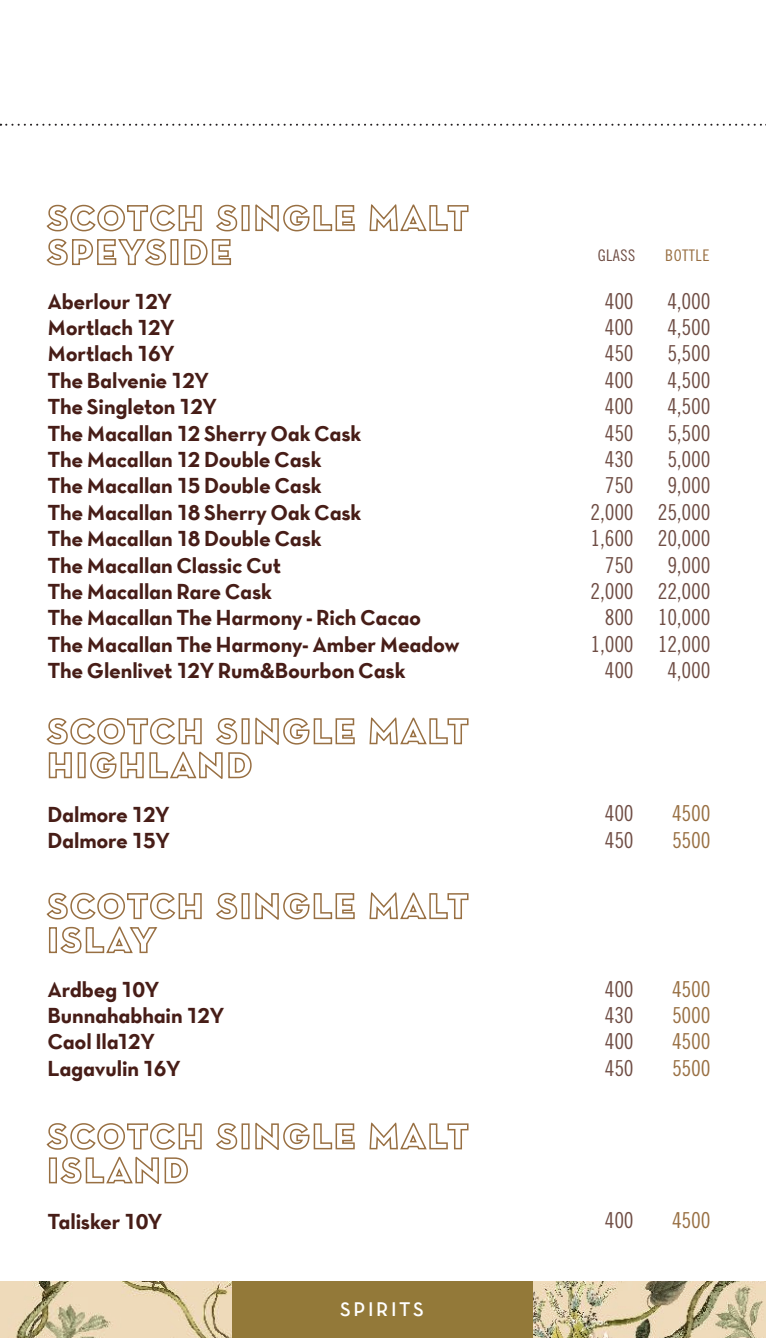
<style>
.page{position:relative;width:766px;height:1338px;background:#fff}
.page>*{position:absolute;margin:0;border:0;box-sizing:border-box;transform-origin:0 0}
.t1{font:22px/26.4px "Neutra Text TF Bold Alt";letter-spacing:-.01em;color:#471d17}
.t2{font:22px/26.4px "Trade Gothic LT Std Cn 18";letter-spacing:-.01em;color:#6f4d44;text-align:right}
.t3{font:22px/26.4px "Trade Gothic LT Std Cn 18";letter-spacing:-.01em;color:#986f42}
.t4{font:20px "Neutra Text Demi SC";letter-spacing:.13em;color:#fff}
.t5{font:16px "Trade Gothic LT Std Cn 18";letter-spacing:.03em;color:#986f42}
.t6{font:16px "Trade Gothic LT Std Cn 18";letter-spacing:.03em;color:#6f4d44}
</style>
<div class="page">
<img style="left:533px;top:1281px;width:232px;height:57px">
<svg style="left:0;top:1281px;width:233px;height:57px;fill:#eedaba"></svg>
<div style="left:233px;top:1281px;width:300px;height:57px;background:#937939"></div>
<svg style="left:46px;top:204px;width:156px;height:28px"></svg>
<svg style="left:216px;top:204px;width:22px;height:28px"></svg>
<div style="left:241px;top:205px;width:8px;height:26px;border:2px solid #986f42"></div>
<svg style="left:255px;top:204px;width:100px;height:28px"></svg>
<svg style="left:369px;top:204px;width:100px;height:28px"></svg>
<svg style="left:46px;top:238px;width:121px;height:28px"></svg>
<div style="left:170px;top:239px;width:8px;height:26px;border:2px solid #986f42"></div>
<svg style="left:184px;top:239px;width:48px;height:27px"></svg>
<svg style="left:369px;top:717px;width:100px;height:28px"></svg>
<svg style="left:46px;top:717px;width:309px;height:62px"></svg>
<svg style="left:46px;top:892px;width:156px;height:28px"></svg>
<svg style="left:216px;top:892px;width:22px;height:28px"></svg>
<div style="left:241px;top:893px;width:8px;height:26px;border:2px solid #986f42"></div>
<svg style="left:255px;top:892px;width:100px;height:28px"></svg>
<svg style="left:369px;top:892px;width:100px;height:28px"></svg>
<div style="left:49px;top:927px;width:8px;height:26px;border:2px solid #986f42"></div>
<svg style="left:60px;top:926px;width:98px;height:28px"></svg>
<svg style="left:216px;top:1123px;width:22px;height:27px"></svg>
<div style="left:241px;top:1123px;width:8px;height:26px;border:2px solid #986f42"></div>
<svg style="left:255px;top:1122px;width:100px;height:28px"></svg>
<svg style="left:369px;top:1122px;width:100px;height:28px"></svg>
<svg style="left:46px;top:1123px;width:156px;height:61px"></svg>
<svg style="left:0;top:124px;width:766px;height:2px"></svg>
<p class="t1" style="left:47px;top:287px;width:413px">Aberlour 12Y<br>Mortlach 12Y<br>Mortlach 16Y<br>The Balvenie 12Y<br>The Singleton 12Y<br>The Macallan 12 Sherry Oak Cask<br>The Macallan 12 Double Cask<br>The Macallan 15 Double Cask<br>The Macallan 18 Sherry Oak Cask<br>The Macallan 18 Double Cask<br>The Macallan Classic Cut<br>The Macallan Rare Cask<br>The Macallan The Harmony - Rich Cacao<br>The Macallan The Harmony- Amber Meadow<br>The Glenlivet 12Y Rum&amp;Bourbon Cask</p>
<p class="t1" style="left:47px;top:801px;width:124px">Dalmore 12Y<br>Dalmore 15Y</p>
<p class="t1" style="left:47px;top:975px;width:178px">Ardbeg 10Y<br>Bunnahabhain 12Y<br>Caol Ila12Y<br>Lagavulin 16Y</p>
<p class="t1" style="left:47px;top:1208px;width:117px">Talisker 10Y</p>
<p class="t4" style="left:340px;top:1297px;width:85px">SPIRITS</p>
<p class="t6" style="left:597px;top:246px;width:39px">GLASS</p>
<p class="t5" style="left:665px;top:246px;width:46px">BOTTLE</p>
<p class="t2" style="left:590px;top:287px;width:45px">400<br>400<br>450<br>400<br>400<br>450<br>430<br>750<br>2,000<br>1,600<br>750<br>2,000<br>800<br>1,000<br>400</p>
<p class="t2" style="left:657px;top:287px;width:54px;text-align:center">4,000<br>4,500<br>5,500<br>4,500<br>4,500<br>5,500<br>5,000<br>9,000<br>25,000<br>20,000<br>9,000<br>22,000<br>10,000<br>12,000<br>4,000</p>
<p class="t2" style="left:604px;top:800px;width:30px;text-align:left">400<br>450</p>
<p class="t3" style="left:671px;top:800px;width:40px">4500<br>5500</p>
<p class="t2" style="left:604px;top:975px;width:30px;text-align:justify">400<br>430<br>400<br>450</p>
<p class="t3" style="left:671px;top:975px;width:40px;text-align:justify">4500<br>5000<br>4500<br>5500</p>
<p class="t2" style="left:604px;top:1207px;width:30px">400</p>
<p class="t3" style="left:671px;top:1207px;width:40px">4500</p>
</div>
